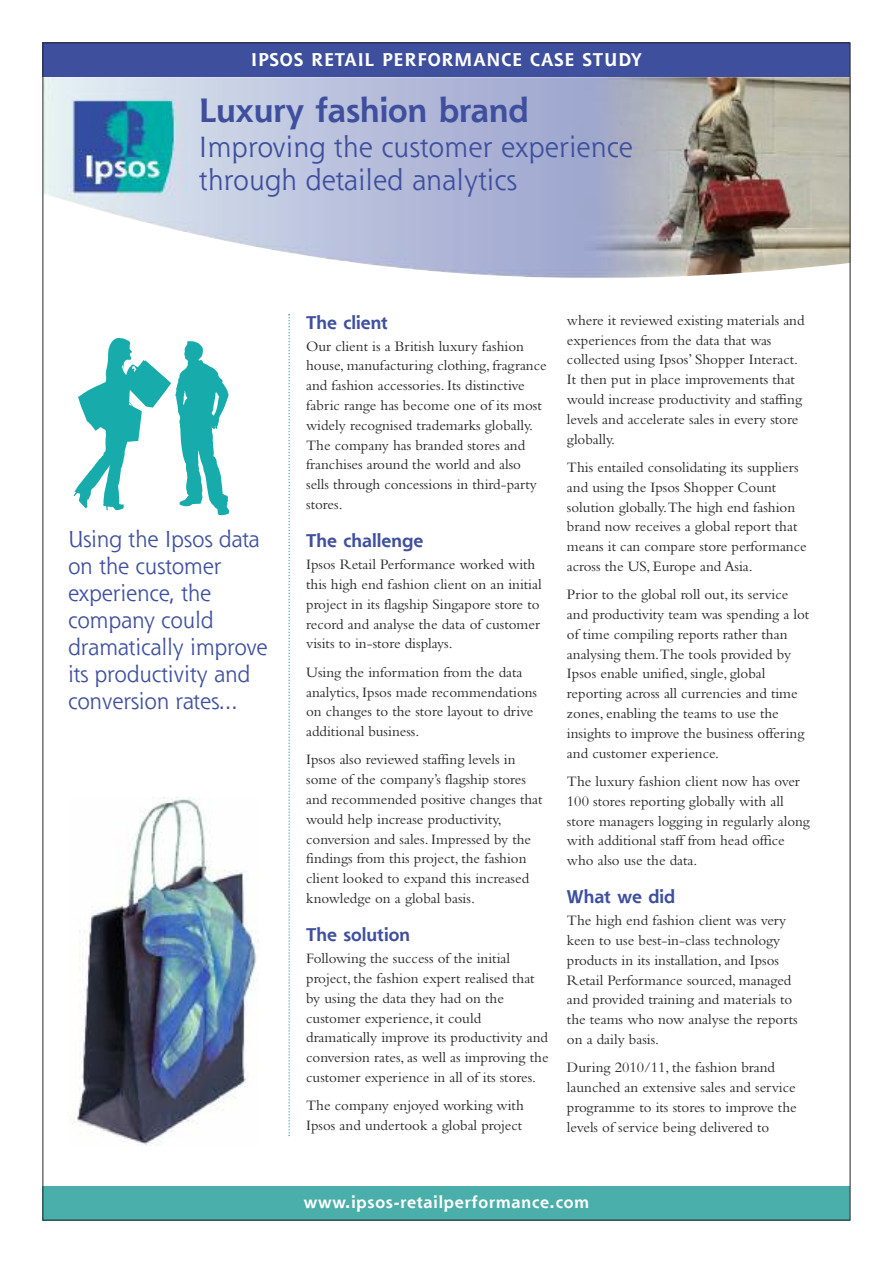
<style>
.page{position:relative;width:893px;height:1263px;background:#fff}
.page>*{position:absolute;margin:0;border:0;box-sizing:border-box;transform-origin:0 0}
.t1{font:700 33px "AT Shannon";color:#3e4f9e}
.t2{font:28.5px/33px "AT Shannon";color:#3e4f9e}
.t3{font:22.5px/27px "AT Shannon";letter-spacing:-.01em;color:#3e4f9e}
.t4{font:700 18px "AT Shannon";color:#3e4f9e}
.t5{font:700 18px "AT Shannon";letter-spacing:.05em;color:#fff}
.t6{font:700 16.5px "AT Shannon";letter-spacing:.05em;color:#fff}
.t7{font:15px/19.8px "Bembo";color:#272627}
</style>
<div class="page">
<img style="left:45px;top:77px;width:803px;height:201px">
<div style="left:43px;top:1186px;width:807px;height:34px;background:#4aafaa"></div>
<svg style="left:288px;top:314px;width:2px;height:822px"></svg>
<div style="left:43px;top:43px;width:807px;height:34px;background:#3e4f9e"></div>
<svg style="left:74px;top:338px;width:155px;height:177px"></svg>
<img style="left:68px;top:798px;width:190px;height:348px">
<p class="t5" style="left:251px;top:53px;width:392px">IPSOS RETAIL PERFORMANCE CASE STUDY</p>
<h1 class="t1" style="left:199px;top:98px;width:331px">Luxury fashion brand</h1>
<h2 class="t2" style="left:199px;top:133px;width:436px">Improving the customer experience through detailed analytics</h2>
<h3 class="t3" style="left:68px;top:528px;width:201px">Using the Ipsos data on the customer experience, the company could dramatically improve its productivity and conversion rates...</h3>
<p class="t4" style="left:306px;top:316px;width:83px">The client</p>
<p class="t7" style="left:306px;top:337px;width:242px">Our client is a British luxury fashion house, manufacturing clothing, fragrance and fashion accessories. Its distinctive fabric range has become one of its most widely recognised trademarks globally.<br>The company has branded stores and franchises around the world and also sells through concessions in third-party stores.</p>
<p class="t4" style="left:306px;top:534px;width:119px">The challenge</p>
<p class="t7" style="left:306px;top:556px;width:237px">Ipsos Retail Performance worked with this high end fashion client on an initial project in its flagship Singapore store to record and analyse the data of customer visits to in-store displays.</p>
<p class="t7" style="left:306px;top:664px;width:232px">Using the information from the data analytics, Ipsos made recommendations on changes to the store layout to drive additional business.</p>
<p class="t7" style="left:306px;top:751px;width:238px">Ipsos also reviewed staffing levels in some of the company’s flagship stores and recommended positive changes that would help increase productivity, conversion and sales. Impressed by the findings from this project, the fashion client looked to expand this increased knowledge on a global basis.</p>
<p class="t4" style="left:306px;top:928px;width:106px">The solution</p>
<p class="t7" style="left:306px;top:950px;width:244px">Following the success of the initial project, the fashion expert realised that by using the data they had on the customer experience, it could dramatically improve its productivity and conversion rates, as well as improving the customer experience in all of its stores.</p>
<p class="t7" style="left:306px;top:1097px;width:219px">The company enjoyed working with<br>Ipsos and undertook a global project</p>
<p class="t7" style="left:567px;top:312px;width:239px">where it reviewed existing materials and experiences from the data that was collected using Ipsos’ Shopper Interact.<br>It then put in place improvements that would increase productivity and staffing levels and accelerate sales in every store globally.</p>
<p class="t7" style="left:567px;top:459px;width:241px">This entailed consolidating its suppliers and using the Ipsos Shopper Count solution globally.The high end fashion brand now receives a global report that means it can compare store performance across the US, Europe and Asia.</p>
<p class="t7" style="left:567px;top:586px;width:244px">Prior to the global roll out, its service and productivity team was spending a lot of time compiling reports rather than analysing them.The tools provided by Ipsos enable unified, single, global reporting across all currencies and time zones, enabling the teams to use the insights to improve the business offering and customer experience.</p>
<p class="t7" style="left:567px;top:773px;width:245px">The luxury fashion client now has over 100 stores reporting globally with all store managers logging in regularly along with additional staff from head office who also use the data.</p>
<p class="t4" style="left:567px;top:890px;width:110px">What we did</p>
<p class="t7" style="left:567px;top:912px;width:232px">The high end fashion client was very keen to use best-in-class technology products in its installation, and Ipsos Retail Performance sourced, managed and provided training and materials to the teams who now analyse the reports on a daily basis.</p>
<p class="t7" style="left:567px;top:1059px;width:231px">During 2010/11, the fashion brand launched an extensive sales and service programme to its stores to improve the levels of service being delivered to</p>
<p class="t6" style="left:304px;top:1196px;width:287px">www.ipsos-retailperformance.com</p>
</div>
